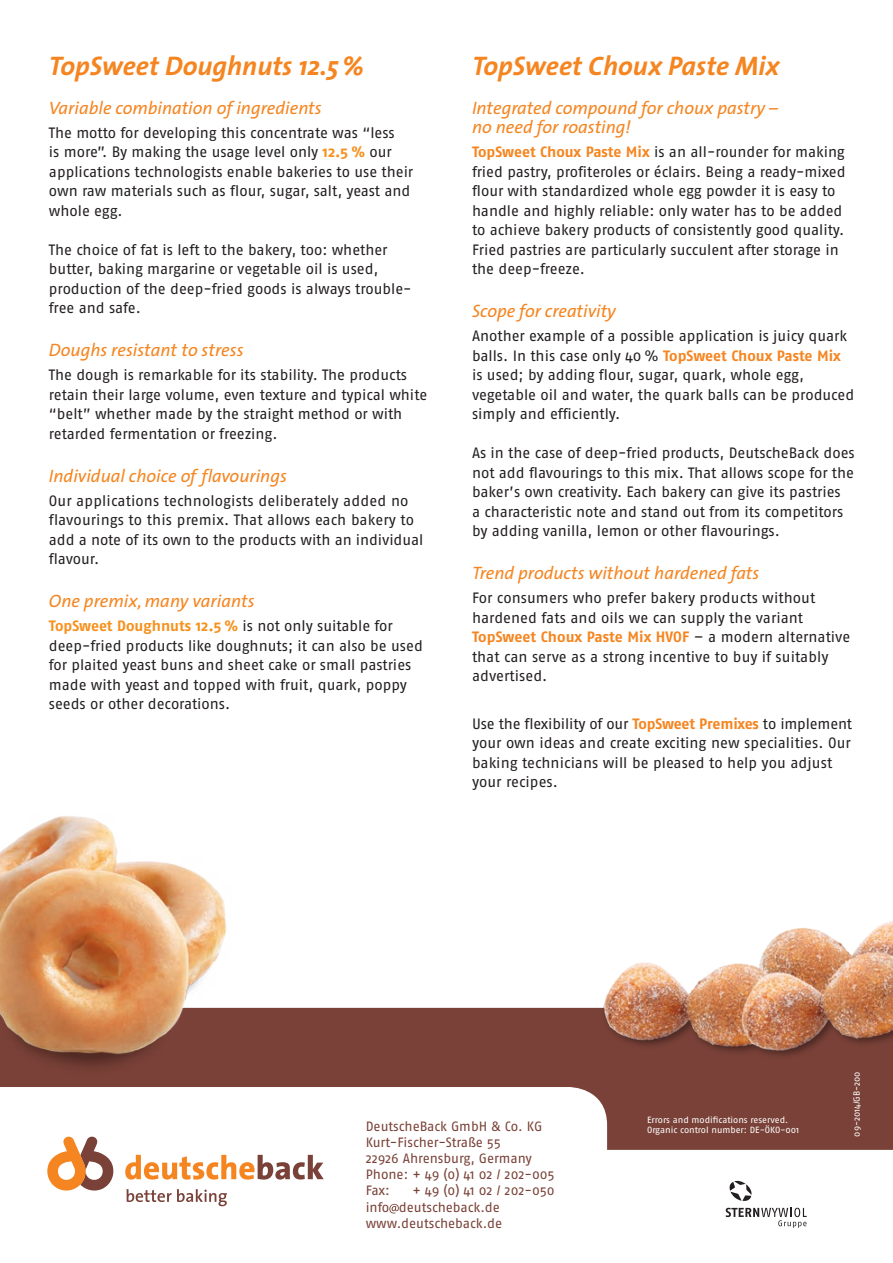
<style>
.page{position:relative;width:893px;height:1263px;background:#fff}
.page>*{position:absolute;margin:0;border:0;box-sizing:border-box;transform-origin:0 0}
.t1{font:italic 700 27px "The Sans";color:#f58520}
.t2{font:italic 18px/19.5px "The Sans";color:#f58520}
.t3{font:15px/19.5px "Fago Pro";color:#231f20}
.t4{font:13.5px/16.2px "Fago Pro";letter-spacing:-.005em;color:#794137}
.t5{font:9px/10.8px "Fago Pro";color:#fff}
.s1{font-weight:700;color:#f6911e}
.s2{font-weight:700;color:#f58520}
</style>
<div class="page">
<svg style="left:127px;top:1189px;width:100px;height:17px"></svg>
<svg style="left:125px;top:1155px;width:199px;height:24px"></svg>
<svg style="left:47px;top:1150px;width:67px;height:41px"></svg>
<svg style="left:389px;top:1204px;width:10px;height:9px"></svg>
<svg style="left:726px;top:1208px;width:81px;height:20px"></svg>
<svg style="left:729px;top:1180px;width:23px;height:21px"></svg>
<svg style="left:0;top:1008px;width:893px;height:142px;fill:#794137"></svg>
<img style="left:0;top:816px;width:244px;height:261px">
<img style="left:585px;top:921px;width:308px;height:151px">
<h1 class="t1" style="left:49px;top:43px;width:317px">TopSweet Doughnuts 12.5%</h1>
<p class="t2" style="left:49px;top:97px;width:274px">Variable combination of ingredients</p>
<p class="t3" style="left:49px;top:123px;width:366px">The motto for developing this concentrate was “less<br>is more”. By making the usage level only <span class="s1">12.5 %</span> our applications technologists enable bakeries to use their own raw materials such as flour, sugar, salt, yeast and whole egg.</p>
<p class="t3" style="left:49px;top:240px;width:364px">The choice of fat is left to the bakery, too: whether butter, baking margarine or vegetable oil is used, production of the deep-fried goods is always trouble&shy;free and safe.</p>
<p class="t2" style="left:49px;top:340px;width:196px">Doughs resistant to stress</p>
<p class="t3" style="left:49px;top:365px;width:380px">The dough is remarkable for its stability. The products retain their large volume, even texture and typical white “belt” whether made by the straight method or with retarded fermentation or freezing.</p>
<p class="t2" style="left:49px;top:465px;width:240px">Individual choice of flavourings</p>
<p class="t3" style="left:49px;top:491px;width:376px">Our applications technologists deliberately added no flavourings to this premix. That allows each bakery to add a note of its own to the products with an individual flavour.</p>
<p class="t2" style="left:49px;top:591px;width:207px">One premix, many variants</p>
<p class="t3" style="left:49px;top:616px;width:375px"><span class="s1">TopSweet Doughnuts 12.5 %</span> is not only suitable for deep-fried products like doughnuts; it can also be used for plaited yeast buns and sheet cake or small pastries made with yeast and topped with fruit, quark, poppy seeds or other decorations.</p>
<h1 class="t1" style="left:472px;top:43px;width:309px">TopSweet Choux Paste Mix</h1>
<p class="t2" style="left:472px;top:97px;width:308px">Integrated compound for choux pastry – no need for roasting!</p>
<p class="t3" style="left:472px;top:142px;width:375px"><span class="s2">TopSweet Choux Paste Mix</span> is an all-rounder for making fried pastry, profiteroles or éclairs. Being a ready-mixed flour with standardized whole egg powder it is easy to handle and highly reliable: only water has to be added to achieve bakery products of consistently good quality.<br>Fried pastries are particularly succulent after storage in the deep-freeze.</p>
<p class="t2" style="left:472px;top:301px;width:146px">Scope for creativity</p>
<p class="t3" style="left:472px;top:326px;width:384px">Another example of a possible application is juicy quark balls. In this case only 40 % <span class="s2">TopSweet Choux Paste Mix </span>is used; by adding flour, sugar, quark, whole egg, vegetable oil and water, the quark balls can be produced simply and efficiently.</p>
<p class="t3" style="left:472px;top:443px;width:384px">As in the case of deep-fried products, DeutscheBack does not add flavourings to this mix. That allows scope for the baker’s own creativity. Each bakery can give its pastries<br>a characteristic note and stand out from its competitors by adding vanilla, lemon or other flavourings.</p>
<p class="t2" style="left:472px;top:563px;width:289px">Trend products without hardened fats</p>
<p class="t3" style="left:472px;top:588px;width:380px">For consumers who prefer bakery products without hardened fats and oils we can supply the variant <span class="s2">TopSweet Choux Paste Mix HVOF</span> – a modern alternative that can serve as a strong incentive to buy if suitably advertised.</p>
<p class="t3" style="left:472px;top:714px;width:382px">Use the flexibility of our <span class="s2">TopSweet Premixes</span> to implement your own ideas and create exciting new specialities. Our baking technicians will be pleased to help you adjust your recipes.</p>
<p class="t4" style="left:366px;top:1118px;width:190px">DeutscheBack GmbH &amp; Co. KG<br>Kurt-Fischer-Straße 55<br>22926 Ahrensburg, Germany<br>Phone: + 49 (0) 41 02 / 202-005<br>Fax:</p>
<p class="t4" style="left:366px;top:1182px;width:190px;text-indent:47px">+ 49 (0) 41 02 / 202-050 info deutscheback.de www.deutscheback.de</p>
<p class="t5" style="left:647px;top:1114px;width:154px">Errors and modifications reserved.<br>Organic control number: DE-ÖKO-001</p>
<p class="t5" style="left:851px;top:1136px;width:67px;rotate:-90deg">09-2014/GB-200</p>
</div>
